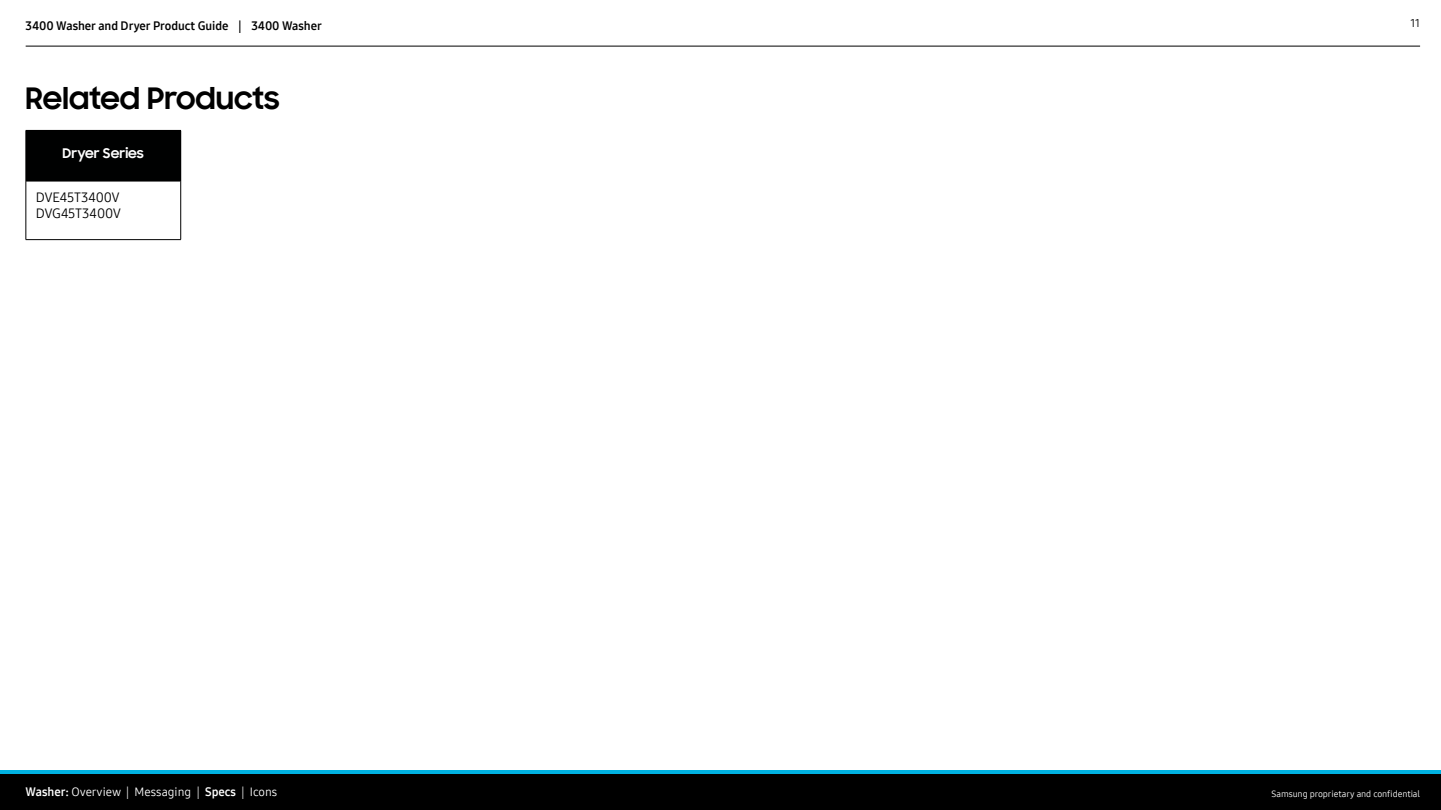
<style>
.page{position:relative;width:1441px;height:810px;background:#fff}
.page>*{position:absolute;margin:0;border:0;box-sizing:border-box;transform-origin:0 0}
.t1{font:700 30px "Samsung Sharp Sans";letter-spacing:-.005em;color:#000}
.t2{font:13.5px "Samsung One 400";letter-spacing:-.015em;color:#000}
.t3{font:700 13.5px "Samsung Sharp Sans";color:#fff}
.t4{font:12px "Samsung One 700";letter-spacing:-.005em;color:#000}
.t5{font:12px "Samsung One 400";color:#fff}
.t6{font:11.25px "Samsung One 400";color:#000101}
.t7{font:9px "Samsung One 400";letter-spacing:-.01em;color:#fff}
.s1{font-family:"Samsung One 700"}
</style>
<div class="page">
<div style="left:0;top:773px;width:1440px;height:37px;background:#000"></div>
<hr style="left:0;top:770px;width:1440px;height:3px;background:#00b2e2">
<hr style="left:26px;top:46px;width:1393px;height:1px;background:#000">
<div style="left:26px;top:130px;width:155px;height:51px;background:#000101"></div>
<hr style="left:26px;top:181px;width:154px;height:1px;background:#000">
<hr style="left:26px;top:239px;width:155px;height:1px;background:#000">
<hr style="left:26px;top:181px;width:1px;height:58px;background:#000">
<hr style="left:180px;top:181px;width:1px;height:58px;background:#000">
<p class="t4" style="left:26px;top:18px;width:204px">3400 Washer and Dryer Product Guide</p>
<p class="t6" style="left:1410px;top:15px;width:11px">11</p>
<p class="t4" style="left:238px;top:18px;width:85px">| 3400 Washer</p>
<p class="t1" style="left:26px;top:76px;width:256px">Related Products</p>
<p class="t3" style="left:63px;top:144px;width:83px">Dryer Series</p>
<p class="t2" style="left:36px;top:188px;width:85px">DVE45T3400V</p>
<p class="t2" style="left:36px;top:204px;width:87px">DVG45T3400V</p>
<p class="t5" style="left:26px;top:784px;width:253px"><span class="s1">Washer:</span> Overview | Messaging | <span class="s1">Specs</span> | Icons</p>
<p class="t7" style="left:1271px;top:787px;width:150px">Samsung proprietary and confidential</p>
</div>
